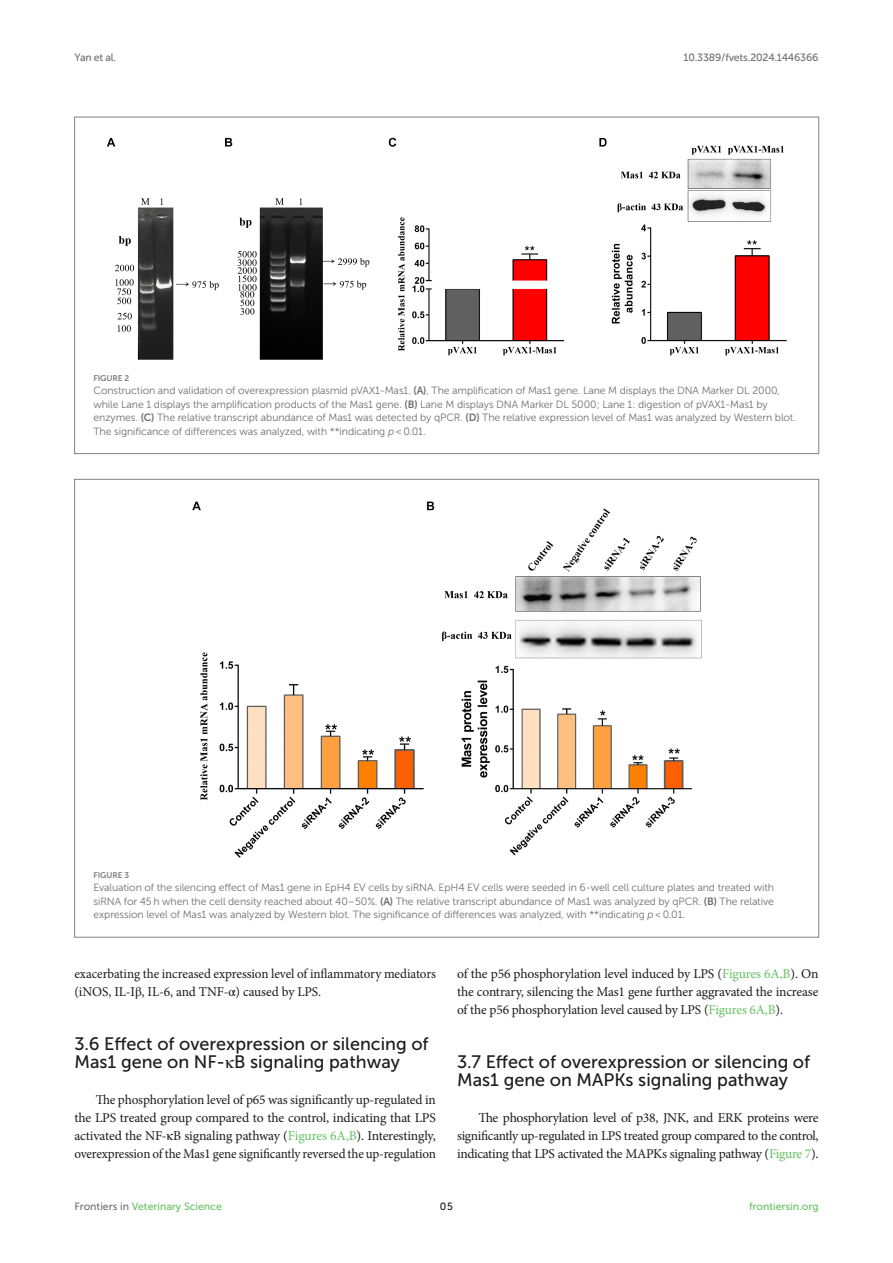
<style>
.page{position:relative;width:893px;height:1263px;background:#fff}
.page>*{position:absolute;margin:0;border:0;box-sizing:border-box;transform-origin:0 0}
.HEAD_2{font:18px/18px "Museo Sans 500";color:#1b1c1b}
.TEXT_FLUSH{font:13.5px/18px "Minion Pro";letter-spacing:-.01em;color:#1b1c1b;text-align:justify}
.FIG_LEG{font:10.5px/13.5px "Museo Sans 300";letter-spacing:-.01em;color:#706f70}
.t1{font:10.5px "Museo Sans 500";color:#65c161}
.t2{font:10.5px "Museo Sans 500";letter-spacing:-.015em;color:#706f70}
.t3{font:10.5px "Museo Sans 500";color:#1b1c1b}
.FIG_HD{font:8.25px "Museo Sans 700";letter-spacing:-.01em;color:#7e7f7f}
.s1{font-family:"Museo Sans 700"}
.s2{font-style:italic}
.s3{font-family:"STIX General"}
.s4{color:#65c161}
.s5{color:#706f70}
</style>
<div class="page">
<img style="left:106px;top:137px;width:681px;height:223px">
<img style="left:192px;top:501px;width:510px;height:357px">
<p class="t2" style="left:74px;top:51px;width:43px">Yan et al.</p>
<p class="t2" style="left:683px;top:51px;width:137px">10.3389/fvets.2024.1446366</p>
<p class="FIG_HD" style="left:94px;top:373px;width:37px">FIGURE 2</p>
<p class="FIG_LEG" style="left:94px;top:384px;width:704px">Construction and validation of overexpression plasmid pVAX1-Mas1. <span class="s1">(A)</span>, The amplification of Mas1 gene. Lane M displays the DNA Marker DL 2000, while Lane 1 displays the amplification products of the Mas1 gene. <span class="s1">(B)</span> Lane M displays DNA Marker DL 5000; Lane 1: digestion of pVAX1-Mas1 by enzymes. <span class="s1">(C)</span> The relative transcript abundance of Mas1 was detected by qPCR. <span class="s1">(D)</span> The relative expression level of Mas1 was analyzed by Western blot.<br>The significance of differences was analyzed, with **indicating <span class="s2">p</span> &lt; 0.01.</p>
<p class="FIG_HD" style="left:94px;top:870px;width:37px">FIGURE 3</p>
<p class="FIG_LEG" style="left:94px;top:881px;width:682px;text-align:justify">Evaluation of the silencing effect of Mas1 gene in EpH4 EV cells by siRNA. EpH4 EV cells were seeded in 6-well cell culture plates and treated with siRNA for 45 h when the cell density reached about 40–50%. <span class="s1">(A)</span> The relative transcript abundance of Mas1 was analyzed by qPCR. <span class="s1">(B)</span> The relative expression level of Mas1 was analyzed by Western blot. The significance of differences was analyzed, with **indicating <span class="s2">p</span> &lt; 0.01.</p>
<p class="TEXT_FLUSH" style="left:74px;top:965px;width:363px">exacerbating the increased expression level of inflammatory mediators (iNOS, IL-I<span class="s3">β</span>, IL-6, and TNF-<span class="s3">α</span>) caused by LPS.</p>
<p class="HEAD_2" style="left:74px;top:1035px;width:356px">3.6 Effect of overexpression or silencing of<br>Mas1 gene on NF-<span class="s3">κ</span>B signaling pathway</p>
<p class="TEXT_FLUSH" style="left:74px;top:1091px;width:363px;text-indent:21px">The phosphorylation level of p65 was significantly up-regulated in the LPS treated group compared to the control, indicating that LPS activated the NF-<span class="s3">κ</span>B signaling pathway (<span class="s4">Figures 6A,B</span>). Interestingly, overexpression of the Mas1 gene significantly reversed the up-regulation</p>
<p class="TEXT_FLUSH" style="left:457px;top:965px;width:363px">of the p56 phosphorylation level induced by LPS (<span class="s4">Figures 6A,B</span>). On the contrary, silencing the Mas1 gene further aggravated the increase of the p56 phosphorylation level caused by LPS (<span class="s4">Figures 6A,B</span>).</p>
<p class="HEAD_2" style="left:457px;top:1053px;width:355px">3.7 Effect of overexpression or silencing of<br>Mas1 gene on MAPKs signaling pathway</p>
<p class="TEXT_FLUSH" style="left:457px;top:1109px;width:363px;text-indent:21px">The phosphorylation level of p38, JNK, and ERK proteins were significantly up-regulated in LPS treated group compared to the control, indicating that LPS activated the MAPKs signaling pathway (<span class="s4">Figure 7</span>).</p>
<p class="t1" style="left:74px;top:1200px;width:149px"><span class="s5">Frontiers in</span> Veterinary Science</p>
<p class="t3" style="left:440px;top:1200px;width:14px">05</p>
<p class="t1" style="left:749px;top:1200px;width:71px">frontiersin.org</p>
</div>
